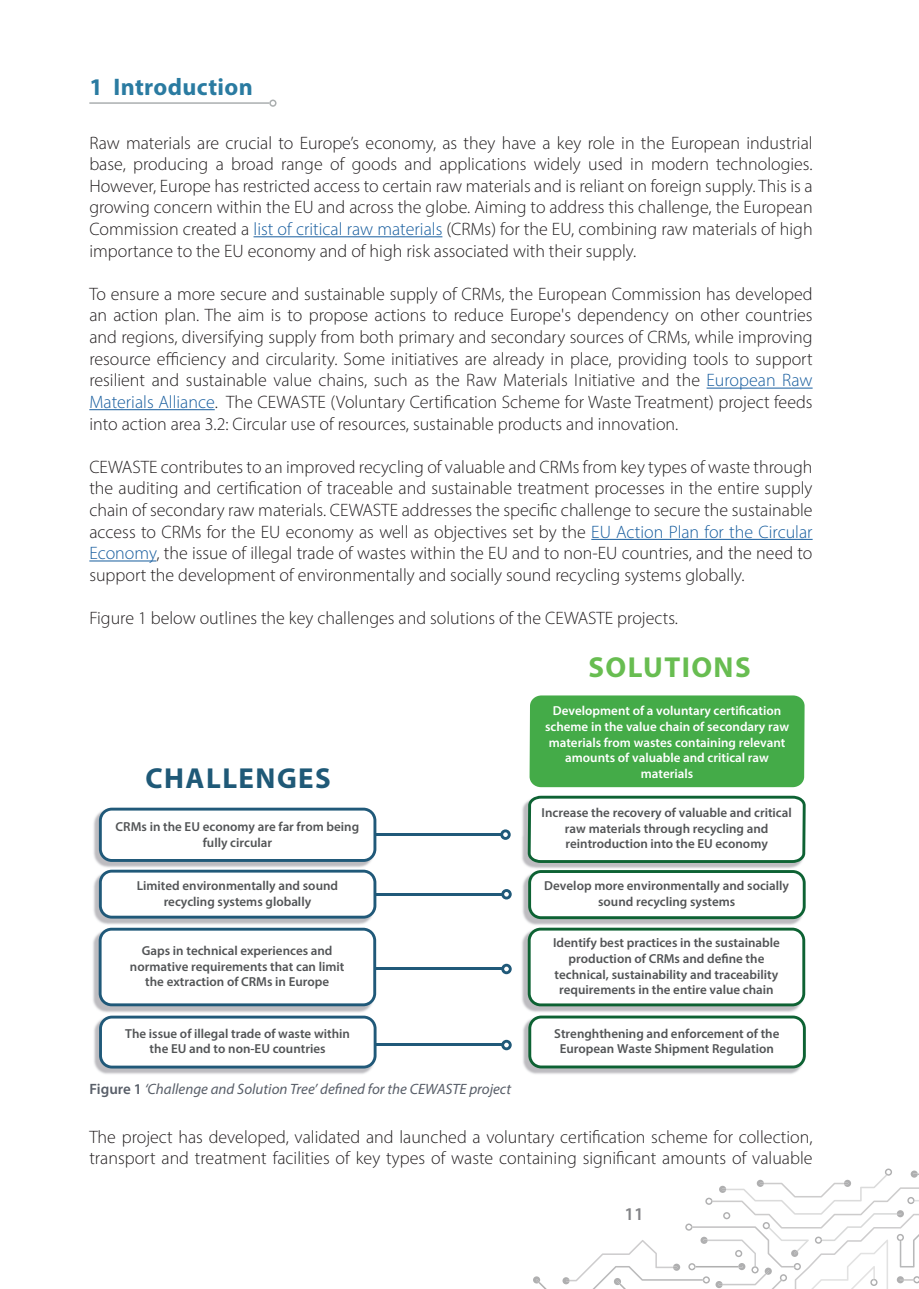
<style>
.page{position:relative;width:919px;height:1289px;background:#fff}
.page>*{position:absolute;margin:0;border:0;box-sizing:border-box;transform-origin:0 0}
.t1{font:700 28.95px "Myriad Pro";letter-spacing:.05em;color:#1f5977}
.t2{font:700 28.95px "Myriad Pro";letter-spacing:.05em;color:#68bd51}
._1_Niebieski{font:700 24px "Myriad Pro";letter-spacing:.015em;color:#2a7ba1}
.t3{font:300 18px/21.6px "Myriad Pro";color:#231f20;text-align:justify}
.t4{font:600 18px "Myriad Pro";color:#838487}
.Podpis_figure{font:italic 15px "Myriad Pro";color:#595f69}
.t5{font:600 13.05px/15.6px "Myriad Pro";color:#525456;text-align:center}
.t6{font:600 13.05px/15.6px "Myriad Pro";color:#fff;text-align:center}
.s1{color:#175d9e}
.s2{font-weight:600;font-style:normal}
</style>
<div class="page">
<svg style="left:533px;top:1168px;width:385px;height:120px"></svg>
<hr style="left:253px;top:236px;width:189px;height:1px;background:#175d9e">
<hr style="left:706px;top:387px;width:106px;height:1px;background:#175d9e">
<hr style="left:89px;top:409px;width:126px;height:1px;background:#175d9e">
<hr style="left:591px;top:539px;width:221px;height:1px;background:#175d9e">
<hr style="left:89px;top:560px;width:67px;height:1px;background:#175d9e">
<img style="left:93px;top:813px;width:278px;height:112px">
<svg style="left:99px;top:807px;width:277px;height:54px"></svg>
<svg style="left:99px;top:869px;width:277px;height:49px"></svg>
<img style="left:93px;top:933px;width:278px;height:80px">
<svg style="left:99px;top:927px;width:277px;height:79px"></svg>
<img style="left:94px;top:1021px;width:278px;height:53px">
<svg style="left:99px;top:1015px;width:277px;height:53px"></svg>
<img style="left:522px;top:801px;width:279px;height:124px">
<svg style="left:527px;top:795px;width:278px;height:68px"></svg>
<svg style="left:528px;top:870px;width:277px;height:49px"></svg>
<img style="left:522px;top:933px;width:278px;height:79px">
<svg style="left:527px;top:927px;width:278px;height:79px"></svg>
<img style="left:523px;top:1021px;width:278px;height:53px">
<svg style="left:528px;top:1015px;width:277px;height:53px"></svg>
<div style="left:529px;top:695px;width:275px;height:92px;background:#44ab48;border-radius:11px"></div>
<hr style="left:375px;top:833px;width:126px;height:2px;background:#205979">
<svg style="left:500px;top:829px;width:10px;height:10px"></svg>
<hr style="left:376px;top:892px;width:126px;height:3px;background:#205979">
<svg style="left:501px;top:889px;width:10px;height:10px"></svg>
<hr style="left:376px;top:967px;width:126px;height:3px;background:#205979">
<svg style="left:501px;top:963px;width:10px;height:11px"></svg>
<hr style="left:376px;top:1043px;width:126px;height:3px;background:#205979">
<svg style="left:501px;top:1039px;width:10px;height:11px"></svg>
<hr style="left:89px;top:102px;width:180px;height:2px;background:#abafb0">
<div style="left:269px;top:99px;width:7px;height:8px;border:2px solid #abafb0;border-radius:50%"></div>
<p class="_1_Niebieski" style="left:89px;top:71px;width:165px">1 Introduction</p>
<p class="t3" style="left:89px;top:132px;width:724px">Raw materials are crucial to Europe’s economy, as they have a key role in the European industrial base, producing a broad range of goods and applications widely used in modern technologies.<br>However, Europe has restricted access to certain raw materials and is reliant on foreign supply. This is a growing concern within the EU and across the globe. Aiming to address this challenge, the European Commission created a <span class="s1">list of critical raw materials</span> (CRMs) for the EU, combining raw materials of high importance to the EU economy and of high risk associated with their supply.</p>
<p class="t3" style="left:89px;top:283px;width:724px">To ensure a more secure and sustainable supply of CRMs, the European Commission has developed an action plan. The aim is to propose actions to reduce Europe's dependency on other countries and regions, diversifying supply from both primary and secondary sources of CRMs, while improving resource efficiency and circularity. Some initiatives are already in place, providing tools to support resilient and sustainable value chains, such as the Raw Materials Initiative and the <span class="s1">European Raw Materials Alliance</span>. The CEWASTE (Voluntary Certification Scheme for Waste Treatment) project feeds into action area 3.2: Circular use of resources, sustainable products and innovation.</p>
<p class="t3" style="left:89px;top:456px;width:724px">CEWASTE contributes to an improved recycling of valuable and CRMs from key types of waste through the auditing and certification of traceable and sustainable treatment processes in the entire supply chain of secondary raw materials. CEWASTE addresses the specific challenge to secure the sustainable access to CRMs for the EU economy as well as objectives set by the <span class="s1">EU Action Plan for the Circular Economy</span>, the issue of illegal trade of wastes within the EU and to non-EU countries, and the need to support the development of environmentally and socially sound recycling systems globally.</p>
<p class="t3" style="left:89px;top:607px;width:590px">Figure 1 below outlines the key challenges and solutions of the CEWASTE projects.</p>
<p class="t1" style="left:145px;top:759px;width:187px">CHALLENGES</p>
<p class="t5" style="left:116px;top:819px;width:245px">CRMs in the EU economy are far from being fully circular</p>
<p class="t5" style="left:137px;top:877px;width:203px">Limited environmentally and sound recycling systems globally</p>
<p class="t5" style="left:130px;top:942px;width:216px">Gaps in technical experiences and normative requirements that can limit the extraction of CRMs in Europe</p>
<p class="t5" style="left:125px;top:1025px;width:226px">The issue of illegal trade of waste within the EU and to non-EU countries</p>
<p class="Podpis_figure" style="left:90px;top:1079px;width:423px"><span class="s2">Figure 1</span> ‘Challenge and Solution Tree’ defined for the CEWASTE project</p>
<p class="t2" style="left:588px;top:648px;width:164px">SOLUTIONS</p>
<p class="t6" style="left:545px;top:703px;width:245px">Development of a voluntary certification scheme in the value chain of secondary raw materials from wastes containing relevant amounts of valuable and critical raw materials</p>
<p class="t5" style="left:541px;top:804px;width:252px">Increase the recovery of valuable and critical raw materials through recycling and reintroduction into the EU economy</p>
<p class="t5" style="left:544px;top:877px;width:246px">Develop more environmentally and socially sound recycling systems</p>
<p class="t5" style="left:553px;top:934px;width:228px">Identify best practices in the sustainable production of CRMs and define the technical, sustainability and traceability requirements in the entire value chain</p>
<p class="t5" style="left:554px;top:1025px;width:227px">Strenghthening and enforcement of the<br>European Waste Shipment Regulation</p>
<p class="t3" style="left:89px;top:1125px;width:724px">The project has developed, validated and launched a voluntary certification scheme for collection, transport and treatment facilities of key types of waste containing significant amounts of valuable</p>
<p class="t4" style="left:624px;top:1201px;width:21px">11</p>
</div>
